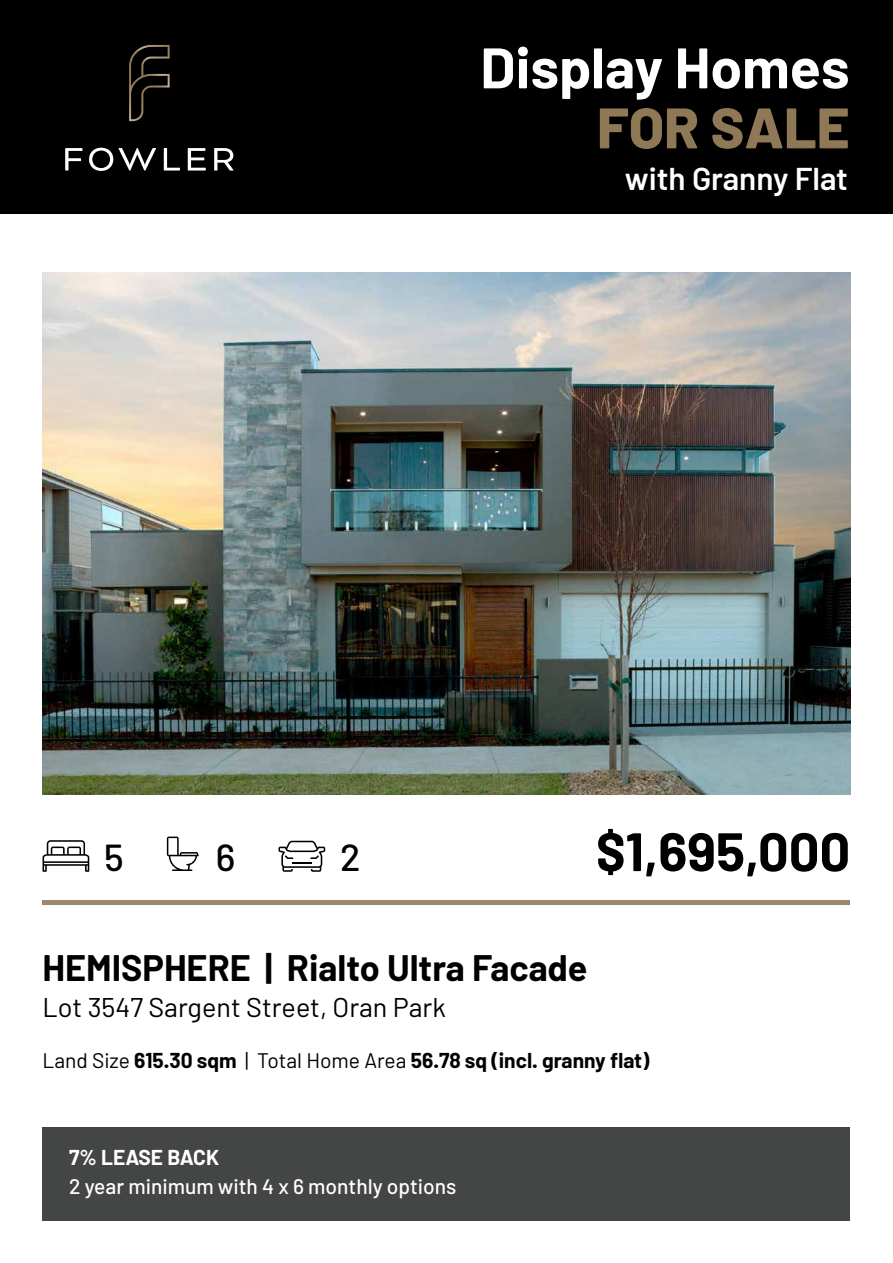
<style>
.page{position:relative;width:893px;height:1263px;background:#fff}
.page>*{position:absolute;margin:0;border:0;box-sizing:border-box;transform-origin:0 0}
.t1{font:700 57px "Barlow";color:#fff}
.t2{font:800 57px "Barlow";color:#8e7856}
.t3{font:700 54px "Barlow";color:#000}
.t4{font:500 37.5px "Barlow";color:#000}
.t5{font:700 36px "Barlow";color:#000}
.t6{font:600 31.5px "Barlow";color:#fff}
.t7{font:27px "Barlow";color:#000}
.t8{font:700 21px "Barlow";color:#000}
.t9{font:500 21px "Barlow";color:#fff}
.t10{font:700 21px "Barlow";color:#fff}
.s1{font-weight:400}
</style>
<div class="page">
<div style="left:0;top:0;width:893px;height:214px;background:#000"></div>
<div style="left:43px;top:900px;width:807px;height:5px;background:#9c886a"></div>
<svg style="left:129px;top:45px;width:41px;height:76px"></svg>
<svg style="left:65px;top:148px;width:17px;height:23px"></svg>
<svg style="left:89px;top:148px;width:24px;height:23px"></svg>
<svg style="left:119px;top:148px;width:37px;height:23px"></svg>
<svg style="left:164px;top:148px;width:16px;height:23px"></svg>
<svg style="left:188px;top:148px;width:18px;height:23px"></svg>
<svg style="left:214px;top:148px;width:20px;height:23px"></svg>
<div style="left:43px;top:1127px;width:807px;height:93px;background:#444545"></div>
<svg style="left:278px;top:841px;width:47px;height:31px"></svg>
<hr style="left:292px;top:862px;width:20px;height:2px;background:#000">
<svg style="left:167px;top:836px;width:32px;height:35px"></svg>
<svg style="left:43px;top:840px;width:46px;height:32px"></svg>
<img style="left:43px;top:273px;width:807px;height:521px">
<h1 class="t1" style="left:480px;top:32px;width:371px">Display Homes</h1>
<h1 class="t2" style="left:597px;top:92px;width:254px">FOR SALE</h1>
<h3 class="t6" style="left:625px;top:159px;width:225px">with Granny Flat</h3>
<h3 class="t4" style="left:104px;top:834px;width:21px">5</h3>
<h3 class="t4" style="left:216px;top:834px;width:21px">6</h3>
<h3 class="t4" style="left:340px;top:834px;width:22px">2</h3>
<h2 class="t3" style="left:596px;top:818px;width:256px">$1,695,000</h2>
<h3 class="t5" style="left:43px;top:945px;width:547px">HEMISPHERE | Rialto Ultra Facade</h3>
<p class="t7" style="left:43px;top:991px;width:405px">Lot 3547 Sargent Street, Oran Park</p>
<p class="t8" style="left:43px;top:1047px;width:608px"><span class="s1">Land Size</span> 615.30 sqm <span class="s1">| Total Home Area</span> 56.78 sq (incl. granny flat)</p>
<p class="t10" style="left:69px;top:1144px;width:152px">7% LEASE BACK</p>
<p class="t9" style="left:69px;top:1174px;width:389px">2 year minimum with 4 x 6 monthly options</p>
</div>
